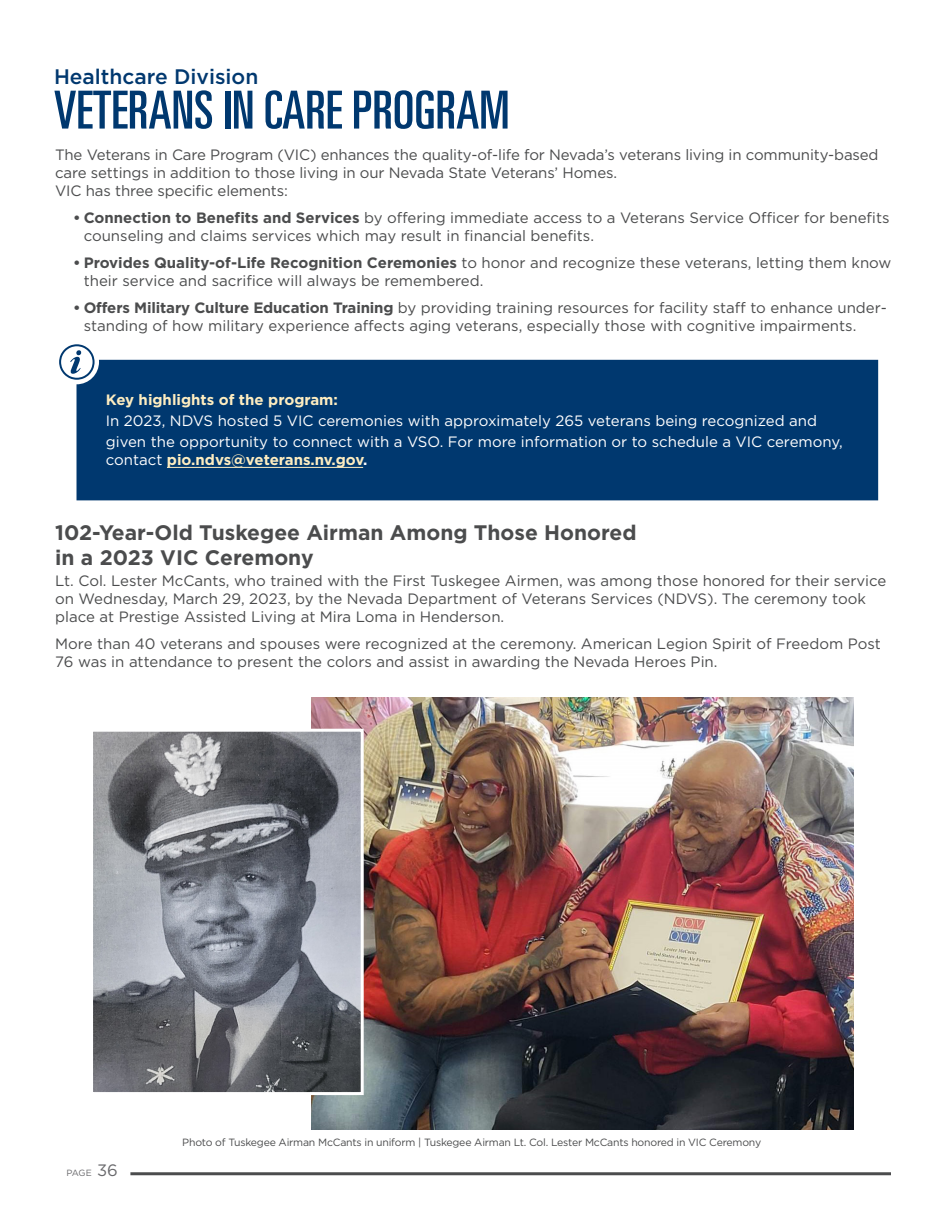
<style>
.page{position:relative;width:945px;height:1215px;background:#fff}
.page>*{position:absolute;margin:0;border:0;box-sizing:border-box;transform-origin:0 0}
.t1{font:ultra-condensed 52.5px "Univers LT Std";color:#00386f}
.t2{font:700 21px/25.2px "Gotham";color:#4b4c4d}
.t3{font:500 21px "Gotham";color:#00386f}
.t4{font:15px/18px "Gotham";color:#4b4c4d}
.t5{font:15px/21px "Gotham";color:#fff}
.t6{font:700 15px "Gotham";color:#feedc0}
.t7{font:10.5px "Gotham";letter-spacing:-.02em;color:#4b4c4d}
.t8{font:9px "Gotham";color:#69696c}
.s1{font-weight:700}
.s2{font-weight:400;color:#fff}
.s3{color:#fff}
.s4{font-size:16.5px}
</style>
<div class="page">
<hr style="left:130px;top:1172px;width:761px;height:3px;background:#4b4c4d">
<img style="left:311px;top:697px;width:542px;height:432px">
<img style="left:94px;top:733px;width:266px;height:358px">
<div style="left:90px;top:729px;width:274px;height:366px;border:3px solid #fff"></div>
<div style="left:77px;top:360px;width:801px;height:140px;background:#00386f"></div>
<div style="left:54px;top:339px;width:45px;height:45px;border:6px solid #fff;border-radius:50%"></div>
<svg style="left:59px;top:344px;width:36px;height:36px"></svg>
<hr style="left:167px;top:467px;width:196px;height:1px;background:#feedc0">
<p class="t3" style="left:54px;top:64px;width:206px">Healthcare Division</p>
<p class="t1" style="left:54px;top:80px;width:457px">VETERANS IN CARE PROGRAM</p>
<p class="t4" style="left:55px;top:146px;width:825px">The Veterans in Care Program (VIC) enhances the quality-of-life for Nevada’s veterans living in community-based care settings in addition to those living in our Nevada State Veterans’ Homes.</p>
<p class="t4" style="left:55px;top:182px;width:234px">VIC has three specific elements:</p>
<p class="t4" style="left:84px;top:209px;width:807px;text-indent:-10px"><span class="s1">• Connection to Benefits and Services</span> by offering immediate access to a Veterans Service Officer for benefits counseling and claims services which may result in financial benefits.</p>
<p class="t4" style="left:84px;top:254px;width:809px;text-indent:-10px"><span class="s1">• Provides Quality-of-Life Recognition Ceremonies</span> to honor and recognize these veterans, letting them know their service and sacrifice will always be remembered.</p>
<p class="t4" style="left:84px;top:299px;width:805px;text-indent:-10px"><span class="s1">• Offers Military Culture Education Training</span> by providing training resources for facility staff to enhance under&shy;standing of how military experience affects aging veterans, especially those with cognitive impairments.</p>
<p class="t6" style="left:106px;top:391px;width:234px">Key highlights of the program:</p>
<p class="t5" style="left:106px;top:411px;width:739px">In 2023, NDVS hosted 5 VIC ceremonies with approximately 265 veterans being recognized and given the opportunity to connect with a VSO. For more information or to schedule a VIC ceremony,</p>
<p class="t6" style="left:106px;top:451px;width:263px"><span class="s2">contact</span> pio.ndvs@veterans.nv.gov<span class="s3">.</span></p>
<p class="t2" style="left:55px;top:519px;width:583px">102-Year-Old Tuskegee Airman Among Those Honored in a 2023 VIC Ceremony</p>
<p class="t4" style="left:55px;top:572px;width:833px">Lt. Col. Lester McCants, who trained with the First Tuskegee Airmen, was among those honored for their service on Wednesday, March 29, 2023, by the Nevada Department of Veterans Services (NDVS). The ceremony took place at Prestige Assisted Living at Mira Loma in Henderson.</p>
<p class="t4" style="left:55px;top:635px;width:827px">More than 40 veterans and spouses were recognized at the ceremony. American Legion Spirit of Freedom Post<br>76 was in attendance to present the colors and assist in awarding the Nevada Heroes Pin.</p>
<p class="t8" style="left:67px;top:1168px;width:53px">PAGE <span class="s4">36</span></p>
<p class="t7" style="left:182px;top:1136px;width:580px">Photo of Tuskegee Airman McCants in uniform | Tuskegee Airman Lt. Col. Lester McCants honored in VIC Ceremony</p>
</div>
